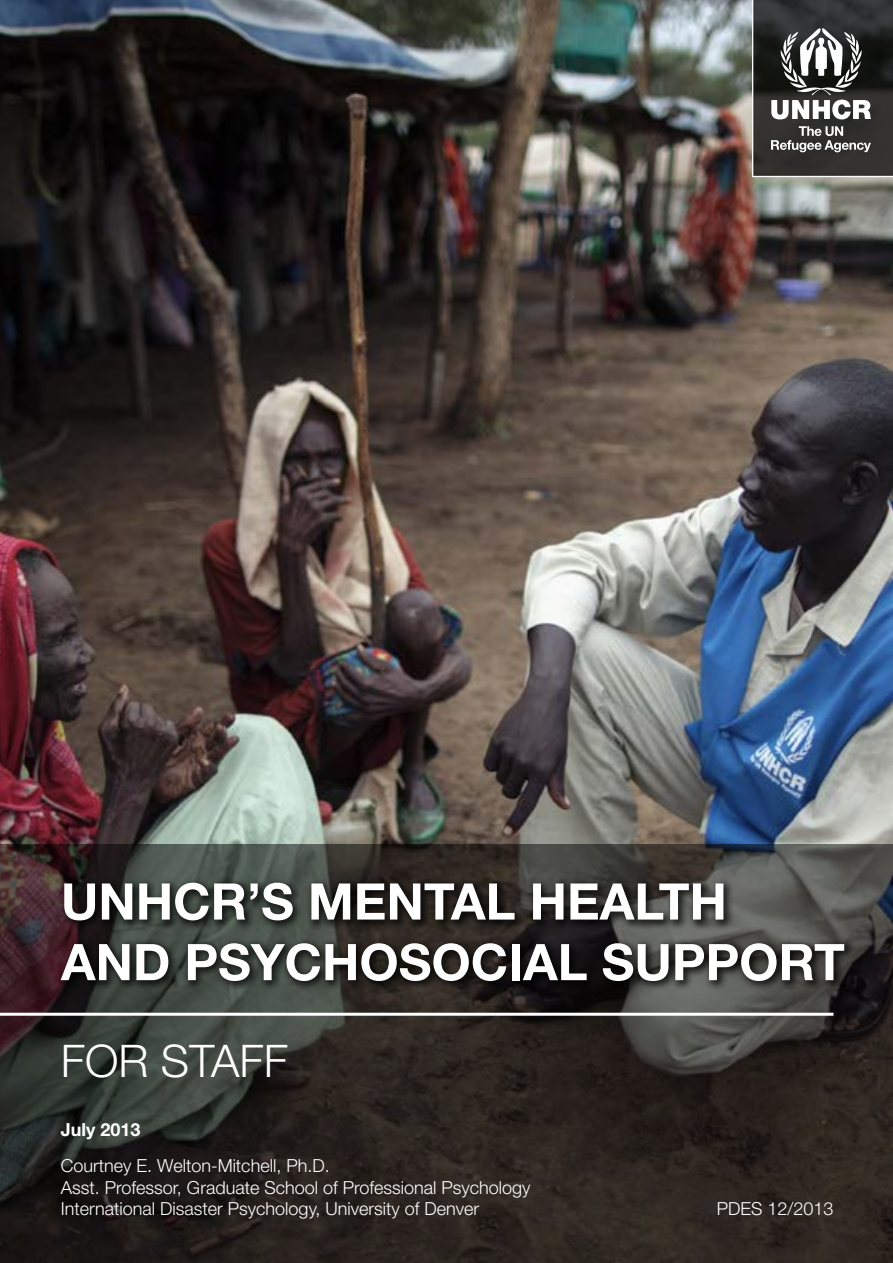
<style>
.page{position:relative;width:893px;height:1263px;background:#fff}
.page>*{position:absolute;margin:0;border:0;box-sizing:border-box;transform-origin:0 0}
.t1{font:700 50.55px/60.6px "Helvetica Neue CE";color:#fff}
.t2{font:300 45px "Helvetica Neue CE";color:#fff}
.t3{font:300 18px/21.6px "Helvetica Neue CE";color:#fff}
.t4{font:700 18px "Helvetica Neue CE";color:#fff}
</style>
<div class="page">
<img style="left:0;top:0;width:893px;height:844px">
<svg style="left:0;top:844px;width:893px;height:419px;background:#2f2b27"></svg>
<div style="left:57px;top:877px;width:799px;height:114px;background:#000;opacity:.75"></div>
<svg style="left:752px;top:0;width:141px;height:177px;background:#4d4e4c"></svg>
<hr style="left:0;top:1013px;width:833px;height:3px;background:#fff">
<h1 class="t1" style="left:61px;top:872px;width:785px">UNHCR’S MENTAL HEALTH<br>AND PSYCHOSOCIAL SUPPORT</h1>
<h2 class="t2" style="left:61px;top:1034px;width:229px">FOR STAFF</h2>
<p class="t4" style="left:61px;top:1118px;width:81px">July 2013</p>
<p class="t3" style="left:61px;top:1155px;width:471px">Courtney E. Welton-Mitchell, Ph.D.<br>Asst. Professor, Graduate School of Professional Psychology<br>International Disaster Psychology, University of Denver</p>
<p class="t3" style="left:717px;top:1198px;width:118px">PDES 12/2013</p>
</div>
